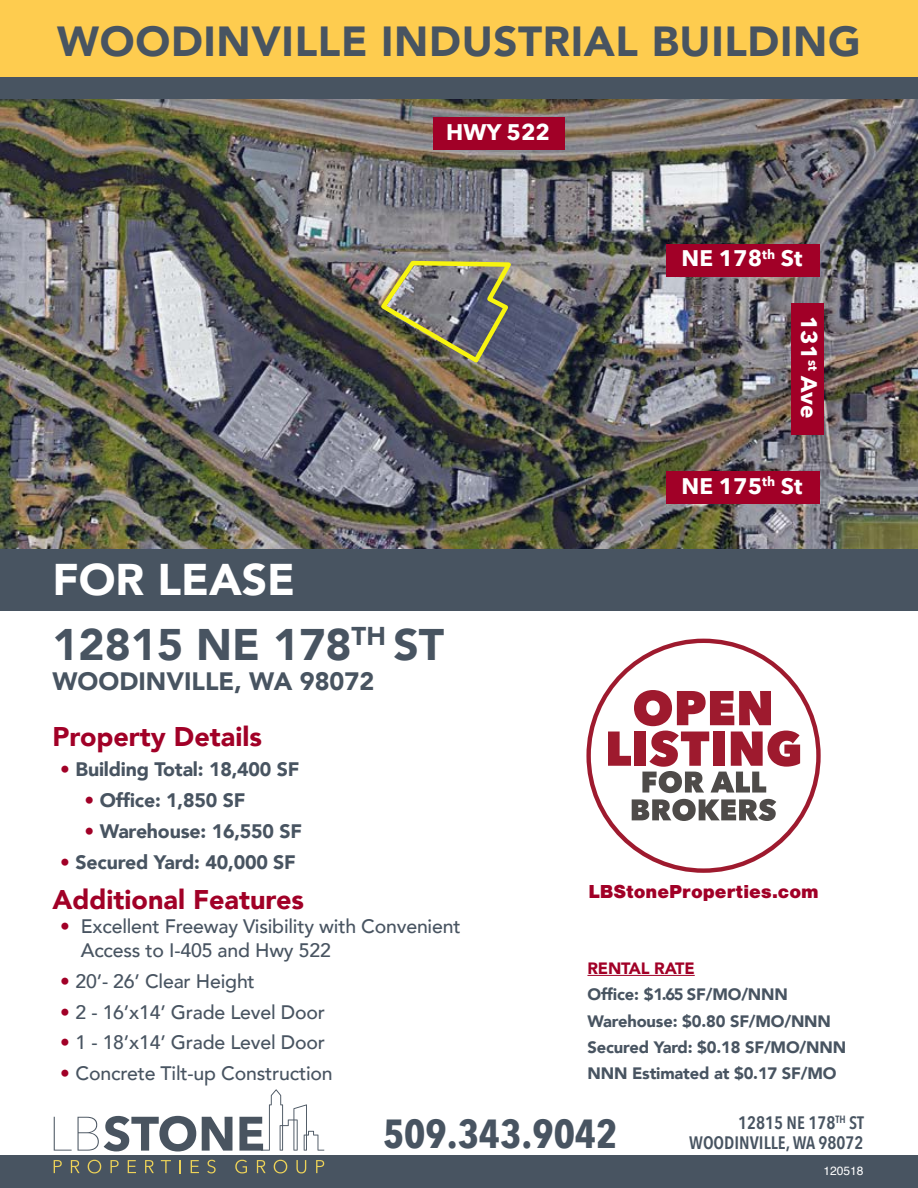
<style>
.page{position:relative;width:918px;height:1188px;background:#fff}
.page>*{position:absolute;margin:0;border:0;box-sizing:border-box;transform-origin:0 0}
.t1{font:900 44.25px "Avenir";color:#fff}
.t2{font:900 44.1px "Avenir";color:#485461}
.t3{font:900 42px "Avenir";letter-spacing:.015em;color:#485461}
.t4{font:700 40.5px "Avenir Next Condensed";color:#485461}
.Bullets{font:900 27px "Avenir";color:#a10027}
.t5{font:900 25.2px "Avenir";color:#485461}
.t6{font:700 22.5px "Avenir Next";color:#fff}
.t7{font:500 19.5px/24px "Avenir";letter-spacing:-.01em;color:#485461}
.t8{font:900 19.5px "Avenir";letter-spacing:-.01em;color:#485461}
.t9{font:900 19.5px "Nimbus San";color:#a10027}
.t10{font:600 18px/19.5px "Avenir Next Condensed";color:#485461;text-align:right}
.Bullets-2{font:900 16.5px "Avenir";letter-spacing:-.01em;color:#485461}
.Bullets-3{font:900 16.35px "Avenir";letter-spacing:-.01em;color:#a10027}
.t11{font:12px "Helvetica";color:#fff}
.s1{color:#a10027}
</style>
<div class="page">
<div style="left:0;top:1155px;width:918px;height:33px;background:#485461"></div>
<div style="left:0;top:0;width:918px;height:100px;background:#485461"></div>
<div style="left:0;top:0;width:918px;height:77px;background:#fecc4f"></div>
<svg style="left:54px;top:1160px;width:8px;height:13px"></svg>
<svg style="left:71px;top:1160px;width:9px;height:13px"></svg>
<svg style="left:88px;top:1160px;width:13px;height:13px"></svg>
<svg style="left:111px;top:1160px;width:8px;height:13px"></svg>
<svg style="left:128px;top:1160px;width:8px;height:13px"></svg>
<svg style="left:145px;top:1160px;width:9px;height:13px"></svg>
<svg style="left:161px;top:1160px;width:10px;height:13px"></svg>
<svg style="left:179px;top:1160px;width:2px;height:13px"></svg>
<svg style="left:191px;top:1160px;width:8px;height:13px"></svg>
<svg style="left:207px;top:1160px;width:9px;height:13px"></svg>
<svg style="left:235px;top:1160px;width:12px;height:13px"></svg>
<svg style="left:257px;top:1160px;width:9px;height:13px"></svg>
<svg style="left:274px;top:1160px;width:13px;height:13px"></svg>
<svg style="left:296px;top:1160px;width:10px;height:13px"></svg>
<svg style="left:316px;top:1160px;width:8px;height:13px"></svg>
<svg style="left:54px;top:1117px;width:18px;height:34px"></svg>
<svg style="left:78px;top:1116px;width:118px;height:36px"></svg>
<svg style="left:202px;top:1117px;width:30px;height:34px"></svg>
<svg style="left:239px;top:1089px;width:85px;height:62px"></svg>
<div style="left:0;top:548px;width:918px;height:63px;background:#485461"></div>
<img style="left:0;top:100px;width:918px;height:449px">
<div style="left:433px;top:117px;width:132px;height:33px;background:#a10027"></div>
<div style="left:666px;top:471px;width:154px;height:33px;background:#a10027"></div>
<div style="left:666px;top:244px;width:154px;height:32px;background:#a10027"></div>
<div style="left:791px;top:303px;width:33px;height:132px;background:#a10027"></div>
<img style="left:377px;top:257px;width:139px;height:109px">
<svg style="left:608px;top:690px;width:192px;height:103px"></svg>
<svg style="left:632px;top:799px;width:144px;height:22px"></svg>
<hr style="left:587px;top:975px;width:108px;height:1px;background:#a10027">
<h3 class="t3" style="left:57px;top:5px;width:805px">WOODINVILLE INDUSTRIAL BUILDING</h3>
<p class="t6" style="left:446px;top:113px;width:105px">HWY 522</p>
<p class="t1" style="left:52px;top:542px;width:244px">FOR LEASE</p>
<p class="t2" style="left:52px;top:606px;width:393px">12815 NE 178<sup>TH</sup> ST</p>
<p class="t5" style="left:52px;top:659px;width:323px">WOODINVILLE, WA 98072</p>
<p class="Bullets" style="left:52px;top:713px;width:211px">Property Details</p>
<p class="t8" style="left:60px;top:753px;width:241px"><span class="s1">•</span> Building Total: 18,400 SF</p>
<p class="t8" style="left:84px;top:784px;width:163px"><span class="s1">•</span> Office: 1,850 SF</p>
<p class="t8" style="left:84px;top:814px;width:219px"><span class="s1">•</span> Warehouse: 16,550 SF</p>
<p class="t8" style="left:60px;top:845px;width:237px"><span class="s1">•</span> Secured Yard: 40,000 SF</p>
<p class="Bullets" style="left:52px;top:877px;width:253px">Additional Features</p>
<p class="t7" style="left:81px;top:913px;width:381px;text-indent:-21px"><span class="s1">•</span> Excellent Freeway Visibility with Convenient<br>Access to I-405 and Hwy 522</p>
<p class="t7" style="left:60px;top:968px;width:196px"><span class="s1">•</span> 20’- 26’ Clear Height</p>
<p class="t7" style="left:60px;top:999px;width:266px"><span class="s1">•</span> 2 - 16’x14’ Grade Level Door</p>
<p class="t7" style="left:60px;top:1030px;width:266px"><span class="s1">•</span> 1 - 18’x14’ Grade Level Door</p>
<p class="t7" style="left:60px;top:1060px;width:274px"><span class="s1">•</span> Concrete Tilt-up Construction</p>
<p class="t6" style="left:682px;top:239px;width:122px">NE 178<sup>th</sup> St</p>
<p class="t6" style="left:828px;top:316px;width:104px;rotate:90deg">131<sup>st</sup> Ave</p>
<p class="t6" style="left:682px;top:466px;width:122px">NE 175<sup>th</sup> St</p>
<p class="t9" style="left:588px;top:880px;width:232px">LBStoneProperties.com</p>
<p class="Bullets-3" style="left:587px;top:954px;width:109px">RENTAL RATE</p>
<p class="Bullets-2" style="left:587px;top:981px;width:202px">Office: $1.65 SF/MO/NNN</p>
<p class="Bullets-2" style="left:587px;top:1007px;width:245px">Warehouse: $0.80 SF/MO/NNN</p>
<p class="Bullets-2" style="left:587px;top:1033px;width:260px">Secured Yard: $0.18 SF/MO/NNN</p>
<p class="Bullets-2" style="left:587px;top:1059px;width:251px">NNN Estimated at $0.17 SF/MO</p>
<h3 class="t4" style="left:383px;top:1109px;width:236px">509.343.9042</h3>
<p class="t10" style="left:689px;top:1113px;width:176px">12815 NE 178<sup>TH</sup> ST<br>WOODINVILLE, WA 98072</p>
<p class="t11" style="left:824px;top:1161px;width:42px">120518</p>
</div>
